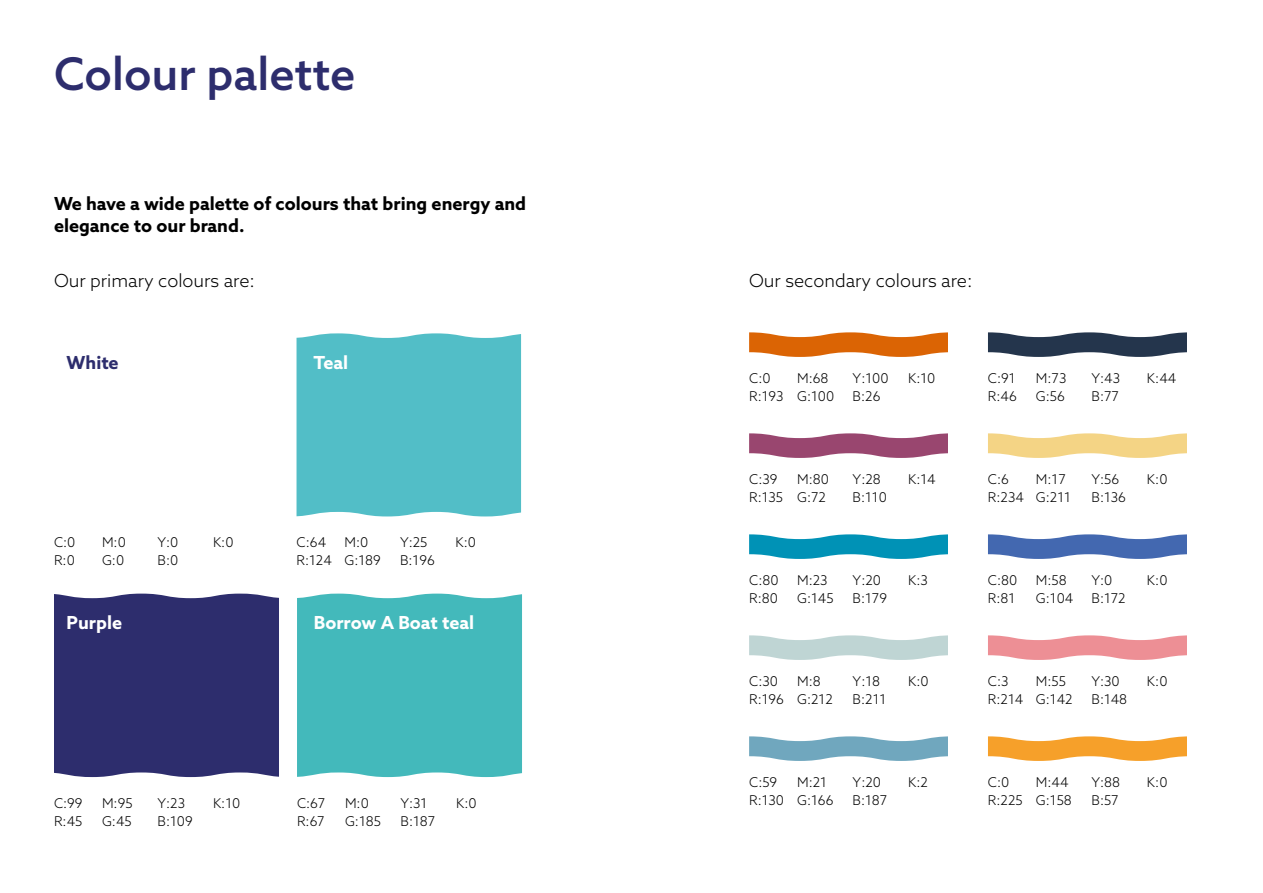
<style>
.page{position:relative;width:1263px;height:893px;background:#fff}
.page>*{position:absolute;margin:0;border:0;box-sizing:border-box;transform-origin:0 0}
.t1{font:500 45px "Azo Sans";color:#2d2d6d}
.t2{font:700 18px/21.6px "Azo Sans";color:#000}
.t3{font:300 18px "Azo Sans";color:#000}
.t4{font:700 18px "Azo Sans";color:#fff}
.t5{font:700 18px "Azo Sans";color:#2d2d6d}
.t6{font:300 13.5px "Azo Sans";color:#000}
</style>
<div class="page">
<div style="left:296px;top:333px;width:225px;height:183px;background:#52bec7"></div>
<svg style="left:749px;top:332px;width:198px;height:25px"></svg>
<svg style="left:988px;top:332px;width:198px;height:25px"></svg>
<svg style="left:749px;top:433px;width:198px;height:25px"></svg>
<svg style="left:988px;top:433px;width:198px;height:25px"></svg>
<svg style="left:749px;top:534px;width:198px;height:25px"></svg>
<svg style="left:988px;top:534px;width:198px;height:25px"></svg>
<svg style="left:749px;top:635px;width:198px;height:25px"></svg>
<svg style="left:988px;top:635px;width:198px;height:25px"></svg>
<svg style="left:749px;top:736px;width:198px;height:25px"></svg>
<svg style="left:988px;top:736px;width:198px;height:25px"></svg>
<div style="left:54px;top:594px;width:225px;height:183px;background:#2d2d6d"></div>
<div style="left:297px;top:594px;width:225px;height:183px;background:#43b9bb"></div>
<h1 class="t1" style="left:54px;top:44px;width:303px">Colour palette</h1>
<h2 class="t2" style="left:54px;top:193px;width:474px">We have a wide palette of colours that bring energy and elegance to our brand.</h2>
<h2 class="t3" style="left:54px;top:269px;width:202px">Our primary colours are:</h2>
<h2 class="t3" style="left:749px;top:269px;width:225px">Our secondary colours are:</h2>
<h2 class="t5" style="left:67px;top:350px;width:54px">White</h2>
<h2 class="t4" style="left:313px;top:350px;width:36px">Teal</h2>
<p class="t6" style="left:749px;top:369px;width:23px">C:0</p>
<p class="t6" style="left:797px;top:369px;width:33px">M:68</p>
<p class="t6" style="left:853px;top:369px;width:37px">Y:100</p>
<p class="t6" style="left:908px;top:369px;width:29px">K:10</p>
<p class="t6" style="left:749px;top:387px;width:87px">R:193 G:100</p>
<p class="t6" style="left:853px;top:387px;width:29px">B:26</p>
<p class="t6" style="left:988px;top:369px;width:29px">C:91</p>
<p class="t6" style="left:1036px;top:369px;width:32px">M:73</p>
<p class="t6" style="left:1091px;top:369px;width:30px">Y:43</p>
<p class="t6" style="left:1147px;top:369px;width:31px">K:44</p>
<p class="t6" style="left:988px;top:387px;width:31px">R:46</p>
<p class="t6" style="left:1036px;top:387px;width:31px">G:56</p>
<p class="t6" style="left:1091px;top:387px;width:29px">B:77</p>
<p class="t6" style="left:54px;top:534px;width:23px">C:0</p>
<p class="t6" style="left:102px;top:534px;width:25px">M:0</p>
<p class="t6" style="left:158px;top:534px;width:22px">Y:0</p>
<p class="t6" style="left:213px;top:534px;width:22px">K:0</p>
<p class="t6" style="left:54px;top:552px;width:22px">R:0</p>
<p class="t6" style="left:102px;top:552px;width:24px">G:0</p>
<p class="t6" style="left:158px;top:552px;width:22px">B:0</p>
<h2 class="t4" style="left:67px;top:611px;width:57px">Purple</h2>
<p class="t6" style="left:296px;top:534px;width:31px">C:64</p>
<p class="t6" style="left:345px;top:534px;width:25px">M:0</p>
<p class="t6" style="left:400px;top:534px;width:29px">Y:25</p>
<p class="t6" style="left:455px;top:534px;width:22px">K:0</p>
<p class="t6" style="left:296px;top:552px;width:86px">R:124 G:189</p>
<p class="t6" style="left:400px;top:552px;width:36px">B:196</p>
<h2 class="t4" style="left:314px;top:611px;width:162px">Borrow A Boat teal</h2>
<p class="t6" style="left:749px;top:470px;width:30px">C:39</p>
<p class="t6" style="left:797px;top:470px;width:33px">M:80</p>
<p class="t6" style="left:853px;top:470px;width:30px">Y:28</p>
<p class="t6" style="left:908px;top:470px;width:29px">K:14</p>
<p class="t6" style="left:749px;top:488px;width:78px">R:135 G:72</p>
<p class="t6" style="left:853px;top:488px;width:36px">B:110</p>
<p class="t6" style="left:988px;top:470px;width:23px">C:6</p>
<p class="t6" style="left:1036px;top:470px;width:31px">M:17</p>
<p class="t6" style="left:1091px;top:470px;width:29px">Y:56</p>
<p class="t6" style="left:1147px;top:470px;width:22px">K:0</p>
<p class="t6" style="left:988px;top:488px;width:85px">R:234 G:211</p>
<p class="t6" style="left:1091px;top:488px;width:36px">B:136</p>
<p class="t6" style="left:749px;top:571px;width:31px">C:80</p>
<p class="t6" style="left:797px;top:571px;width:32px">M:23</p>
<p class="t6" style="left:853px;top:571px;width:30px">Y:20</p>
<p class="t6" style="left:908px;top:571px;width:21px">K:3</p>
<p class="t6" style="left:749px;top:589px;width:30px">R:80</p>
<p class="t6" style="left:797px;top:589px;width:38px">G:145</p>
<p class="t6" style="left:853px;top:589px;width:36px">B:179</p>
<p class="t6" style="left:988px;top:571px;width:31px">C:80</p>
<p class="t6" style="left:1036px;top:571px;width:32px">M:58</p>
<p class="t6" style="left:1091px;top:571px;width:22px">Y:0</p>
<p class="t6" style="left:1147px;top:571px;width:22px">K:0</p>
<p class="t6" style="left:988px;top:589px;width:29px">R:81</p>
<p class="t6" style="left:1036px;top:589px;width:39px">G:104</p>
<p class="t6" style="left:1091px;top:589px;width:36px">B:172</p>
<p class="t6" style="left:749px;top:672px;width:30px">C:30</p>
<p class="t6" style="left:797px;top:672px;width:25px">M:8</p>
<p class="t6" style="left:853px;top:672px;width:29px">Y:18</p>
<p class="t6" style="left:908px;top:672px;width:22px">K:0</p>
<p class="t6" style="left:749px;top:690px;width:85px">R:196 G:212</p>
<p class="t6" style="left:853px;top:690px;width:35px">B:211</p>
<p class="t6" style="left:988px;top:672px;width:22px">C:3</p>
<p class="t6" style="left:1036px;top:672px;width:32px">M:55</p>
<p class="t6" style="left:1091px;top:672px;width:30px">Y:30</p>
<p class="t6" style="left:1147px;top:672px;width:22px">K:0</p>
<p class="t6" style="left:988px;top:690px;width:86px">R:214 G:142</p>
<p class="t6" style="left:1091px;top:690px;width:37px">B:148</p>
<p class="t6" style="left:54px;top:794px;width:30px">C:99</p>
<p class="t6" style="left:102px;top:794px;width:32px">M:95</p>
<p class="t6" style="left:158px;top:794px;width:29px">Y:23</p>
<p class="t6" style="left:213px;top:794px;width:29px">K:10</p>
<p class="t6" style="left:54px;top:812px;width:30px">R:45</p>
<p class="t6" style="left:102px;top:812px;width:31px">G:45</p>
<p class="t6" style="left:158px;top:812px;width:37px">B:109</p>
<p class="t6" style="left:297px;top:794px;width:30px">C:67</p>
<p class="t6" style="left:345px;top:794px;width:25px">M:0</p>
<p class="t6" style="left:400px;top:794px;width:28px">Y:31</p>
<p class="t6" style="left:456px;top:794px;width:22px">K:0</p>
<p class="t6" style="left:297px;top:812px;width:29px">R:67</p>
<p class="t6" style="left:345px;top:812px;width:37px">G:185</p>
<p class="t6" style="left:400px;top:812px;width:36px">B:187</p>
<p class="t6" style="left:749px;top:773px;width:30px">C:59</p>
<p class="t6" style="left:797px;top:773px;width:31px">M:21</p>
<p class="t6" style="left:853px;top:773px;width:30px">Y:20</p>
<p class="t6" style="left:908px;top:773px;width:21px">K:2</p>
<p class="t6" style="left:749px;top:791px;width:86px">R:130 G:166</p>
<p class="t6" style="left:853px;top:791px;width:36px">B:187</p>
<p class="t6" style="left:988px;top:773px;width:23px">C:0</p>
<p class="t6" style="left:1036px;top:773px;width:34px">M:44</p>
<p class="t6" style="left:1091px;top:773px;width:30px">Y:88</p>
<p class="t6" style="left:1147px;top:773px;width:22px">K:0</p>
<p class="t6" style="left:988px;top:791px;width:85px">R:225 G:158</p>
<p class="t6" style="left:1091px;top:791px;width:29px">B:57</p>
</div>
